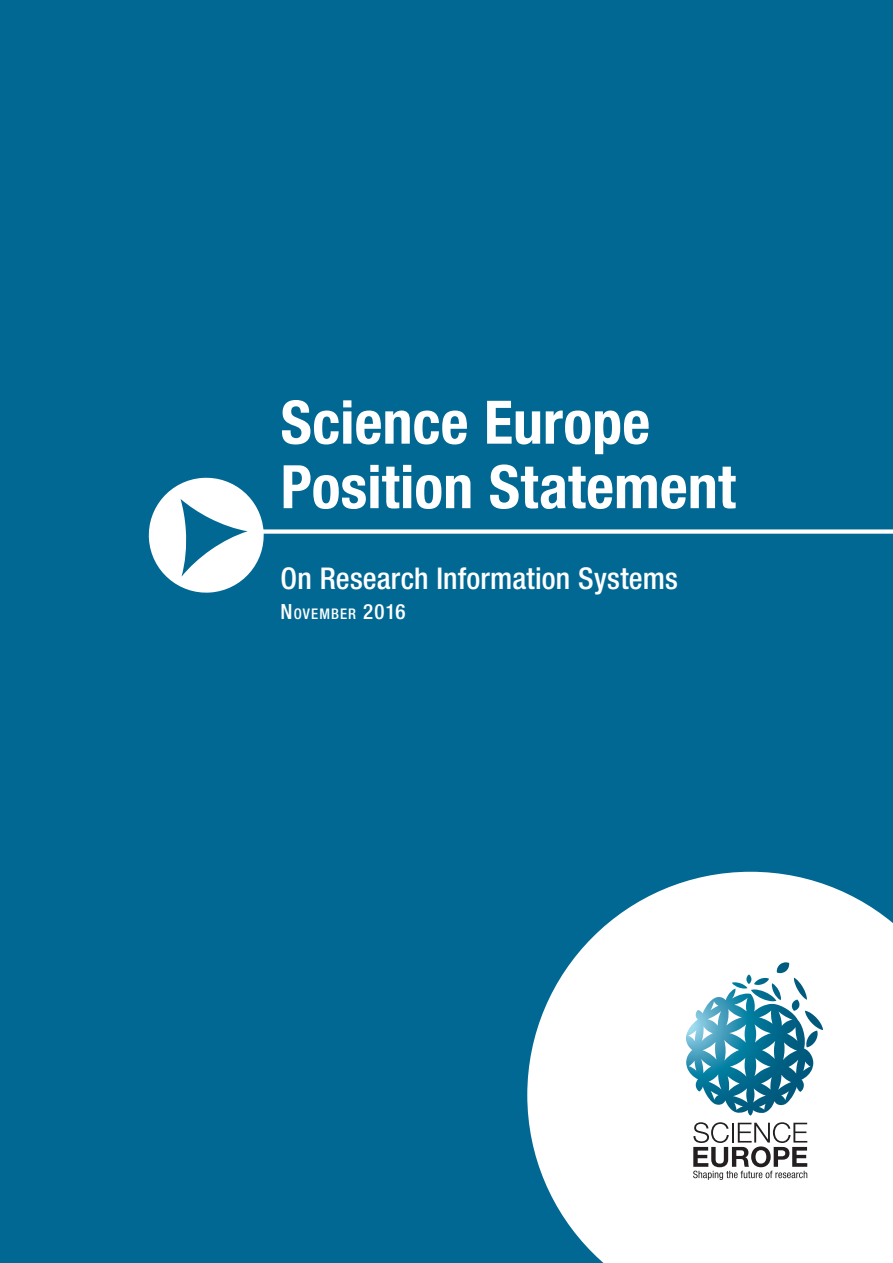
<style>
.page{position:relative;width:893px;height:1263px;background:#006893}
.page>*{position:absolute;margin:0;border:0;box-sizing:border-box;transform-origin:0 0}
.Cover_1_Title_1{font:700 condensed 60px/64.5px "Helvetica Neue LT Std";color:#fff}
.Cover_1_Title_2{font:500 condensed 30px "Helvetica Neue LT Std";letter-spacing:.005em;color:#fff}
.Cover_1_Date{font:500 condensed 14.7px "Helvetica Neue LT Std";letter-spacing:.07em;color:#fff}
.s1{font-size:21px}
</style>
<div class="page">
<svg style="left:527px;top:872px;width:366px;height:391px;fill:#fff"></svg>
<div style="left:685px;top:962px;width:138px;height:218px;background:#fff"></div>
<svg style="left:686px;top:962px;width:128px;height:154px"></svg>
<svg style="left:693px;top:1122px;width:114px;height:58px"></svg>
<svg style="left:149px;top:478px;width:115px;height:115px"></svg>
<div style="left:252px;top:529px;width:641px;height:5px;background:#fff"></div>
<p class="Cover_1_Title_1" style="left:281px;top:389px;width:457px">Science Europe<br>Position Statement</p>
<p class="Cover_1_Title_2" style="left:281px;top:561px;width:399px">On Research Information Systems</p>
<p class="Cover_1_Date" style="left:281px;top:605px;width:127px"><span class="s1">N</span>OVEMBER <span class="s1">2016</span></p>
</div>
